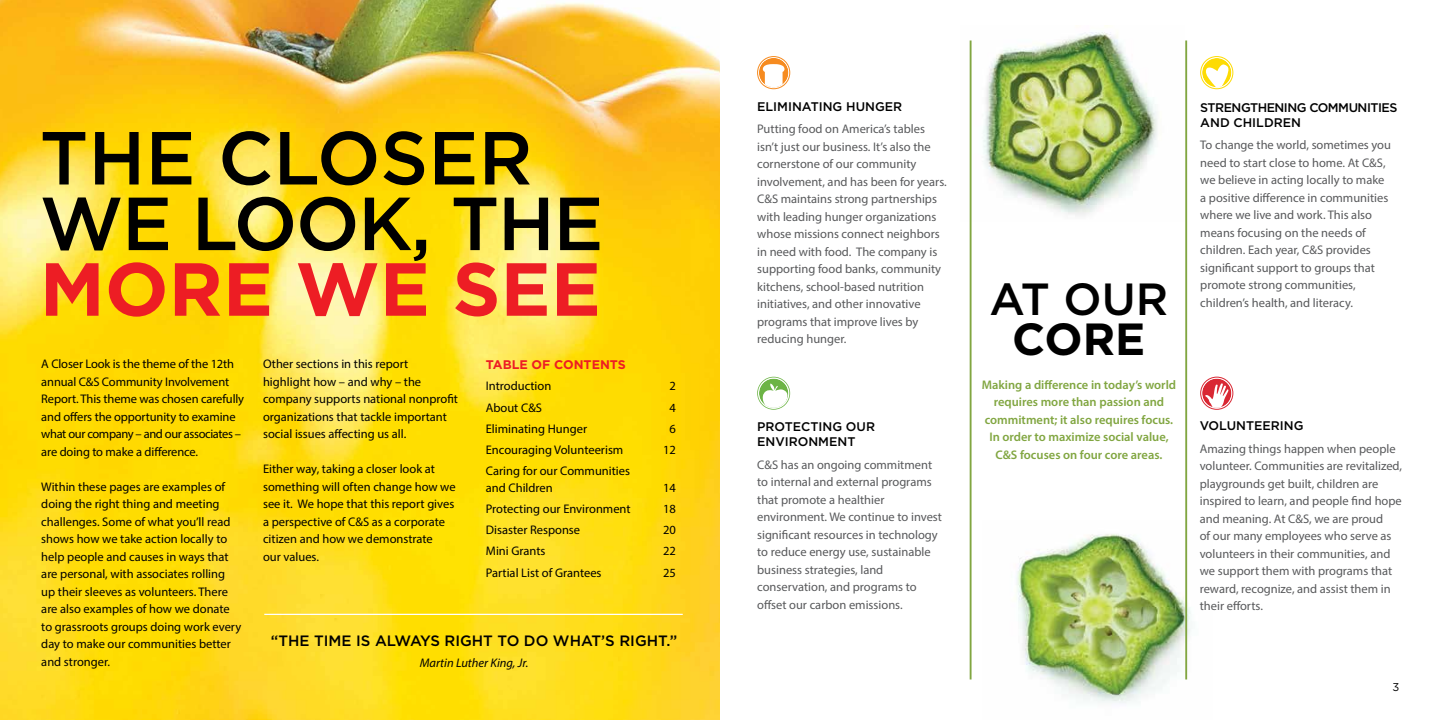
<style>
.page{position:relative;width:1440px;height:720px;background:#fff}
.page>*{position:absolute;margin:0;border:0;box-sizing:border-box;transform-origin:0 0}
.t1{font:500 75px/65.6px "Gotham";letter-spacing:-.02em;color:#000}
.t2{font:700 75px "Gotham";color:#ed1d24}
.t3{font:500 45px "Gotham";color:#000}
.t4{font:700 45px "Gotham";color:#000}
.t5{font:500 15px "Gotham";color:#000}
.t6{font:12.5px/17.5px "Myriad Pro";color:#58595b}
.t7{font:12.5px/17.5px "Myriad Pro";color:#000}
.t8{font:600 12.5px/17.5px "Myriad Pro";color:#81a641;text-align:center}
.t9{font:500 12.5px/15px "Gotham";color:#000}
.t10{font:500 12.5px/15px "Gotham";letter-spacing:-.04em;color:#000}
.t11{font:italic 12.5px "Myriad Pro";color:#000}
.t12{font:700 12.5px "Gotham";color:#ed1d24}
.t13{font:11.25px "Gotham";color:#000}
</style>
<div class="page">
<img style="left:0;top:0;width:720px;height:720px">
<hr style="left:264px;top:614px;width:419px;height:1px;background:#fff">
<img style="left:969px;top:32px;width:188px;height:189px">
<img style="left:1016px;top:521px;width:175px;height:182px">
<hr style="left:970px;top:40px;width:2px;height:639px;background:#81a641">
<hr style="left:1185px;top:40px;width:2px;height:639px;background:#81a641">
<div style="left:759px;top:58px;width:29px;height:29px;background:#f68b20;border-radius:50%"></div>
<svg style="left:761px;top:64px;width:25px;height:23px"></svg>
<div style="left:757px;top:56px;width:33px;height:33px;border:1px solid #f68b20;border-radius:50%"></div>
<div style="left:1202px;top:58px;width:29px;height:29px;background:#fddb03;border-radius:50%"></div>
<svg style="left:1202px;top:64px;width:28px;height:23px"></svg>
<div style="left:1200px;top:56px;width:33px;height:33px;border:1px solid #fddb03;border-radius:50%"></div>
<svg style="left:757px;top:377px;width:33px;height:33px"></svg>
<div style="left:1202px;top:379px;width:29px;height:29px;background:#d92733;border-radius:50%"></div>
<svg style="left:1204px;top:383px;width:25px;height:25px"></svg>
<div style="left:1200px;top:377px;width:33px;height:33px;border:1px solid #d92733;border-radius:50%"></div>
<h1 class="t1" style="left:40px;top:124px;width:565px">THE CLOSER<br>WE LOOK, THE</h1>
<h1 class="t2" style="left:40px;top:239px;width:563px">MORE WE SEE</h1>
<p class="t7" style="left:41px;top:355px;width:204px">A Closer Look is the theme of the 12th annual C&amp;S Community Involvement Report. This theme was chosen carefully and offers the opportunity to examine what our company – and our associates – are doing to make a difference.</p>
<p class="t7" style="left:41px;top:478px;width:201px">Within these pages are examples of doing the right thing and meeting challenges. Some of what you’ll read shows how we take action locally to help people and causes in ways that are personal, with associates rolling up their sleeves as volunteers. There are also examples of how we donate to grassroots groups doing work every day to make our communities better and stronger.</p>
<p class="t7" style="left:263px;top:355px;width:197px">Other sections in this report highlight how – and why – the company supports national nonprofit organizations that tackle important social issues affecting us all.</p>
<p class="t7" style="left:263px;top:460px;width:194px">Either way, taking a closer look at something will often change how we see it. We hope that this report gives a perspective of C&amp;S as a corporate citizen and how we demonstrate<br>our values.</p>
<p class="t12" style="left:486px;top:356px;width:142px">TABLE OF CONTENTS</p>
<p class="t7" style="left:486px;top:377px;width:67px">Introduction</p>
<p class="t7" style="left:669px;top:377px;width:8px">2</p>
<p class="t7" style="left:486px;top:398px;width:58px">About C&amp;S</p>
<p class="t7" style="left:669px;top:398px;width:8px">4</p>
<p class="t7" style="left:486px;top:420px;width:103px">Eliminating Hunger</p>
<p class="t7" style="left:669px;top:420px;width:8px">6</p>
<p class="t7" style="left:486px;top:441px;width:139px">Encouraging Volunteerism</p>
<p class="t7" style="left:663px;top:441px;width:14px">12</p>
<p class="t7" style="left:486px;top:463px;width:146px;line-height:16.2px">Caring for our Communities and Children</p>
<p class="t7" style="left:663px;top:478px;width:14px">14</p>
<p class="t7" style="left:486px;top:500px;width:146px">Protecting our Environment</p>
<p class="t7" style="left:663px;top:500px;width:14px">18</p>
<p class="t7" style="left:486px;top:521px;width:96px">Disaster Response</p>
<p class="t7" style="left:663px;top:521px;width:14px">20</p>
<p class="t7" style="left:486px;top:542px;width:61px">Mini Grants</p>
<p class="t7" style="left:663px;top:542px;width:14px">22</p>
<p class="t7" style="left:486px;top:563px;width:117px">Partial List of Grantees</p>
<p class="t7" style="left:663px;top:563px;width:14px">25</p>
<p class="t5" style="left:271px;top:631px;width:408px">“THE TIME IS ALWAYS RIGHT TO DO WHAT’S RIGHT.”</p>
<p class="t11" style="left:420px;top:655px;width:110px">Martin Luther King, Jr.</p>
<p class="t9" style="left:757px;top:99px;width:147px">ELIMINATING HUNGER</p>
<p class="t6" style="left:757px;top:120px;width:191px">Putting food on America’s tables isn’t just our business. It’s also the cornerstone of our community involvement, and has been for years.<br>C&amp;S maintains strong partnerships with leading hunger organizations whose missions connect neighbors in need with food. The company is supporting food banks, community kitchens, school-based nutrition initiatives, and other innovative programs that improve lives by reducing hunger.</p>
<p class="t9" style="left:757px;top:419px;width:119px">PROTECTING OUR<br>ENVIRONMENT</p>
<p class="t6" style="left:757px;top:456px;width:186px">C&amp;S has an ongoing commitment to internal and external programs that promote a healthier environment. We continue to invest significant resources in technology to reduce energy use, sustainable business strategies, land conservation, and programs to offset our carbon emissions.</p>
<h2 class="t3" style="left:989px;top:270px;width:181px">AT OUR</h2>
<h2 class="t4" style="left:1012px;top:309px;width:135px">CORE</h2>
<p class="t8" style="left:982px;top:375px;width:196px">Making a difference in today’s world requires more than passion and commitment; it also requires focus.<br>In order to maximize social value, C&amp;S focuses on four core areas.</p>
<p class="t10" style="left:1200px;top:99px;width:199px">STRENGTHENING COMMUNITIES<br>AND CHILDREN</p>
<p class="t6" style="left:1200px;top:136px;width:192px">To change the world, sometimes you need to start close to home. At C&amp;S, we believe in acting locally to make a positive difference in communities where we live and work. This also means focusing on the needs of children. Each year, C&amp;S provides significant support to groups that promote strong communities, children’s health, and literacy.</p>
<p class="t9" style="left:1200px;top:418px;width:105px">VOLUNTEERING</p>
<p class="t6" style="left:1200px;top:439px;width:204px">Amazing things happen when people volunteer. Communities are revitalized, playgrounds get built, children are inspired to learn, and people find hope and meaning. At C&amp;S, we are proud<br>of our many employees who serve as volunteers in their communities, and we support them with programs that reward, recognize, and assist them in their efforts.</p>
<p class="t13" style="left:1393px;top:680px;width:8px">3</p>
</div>
